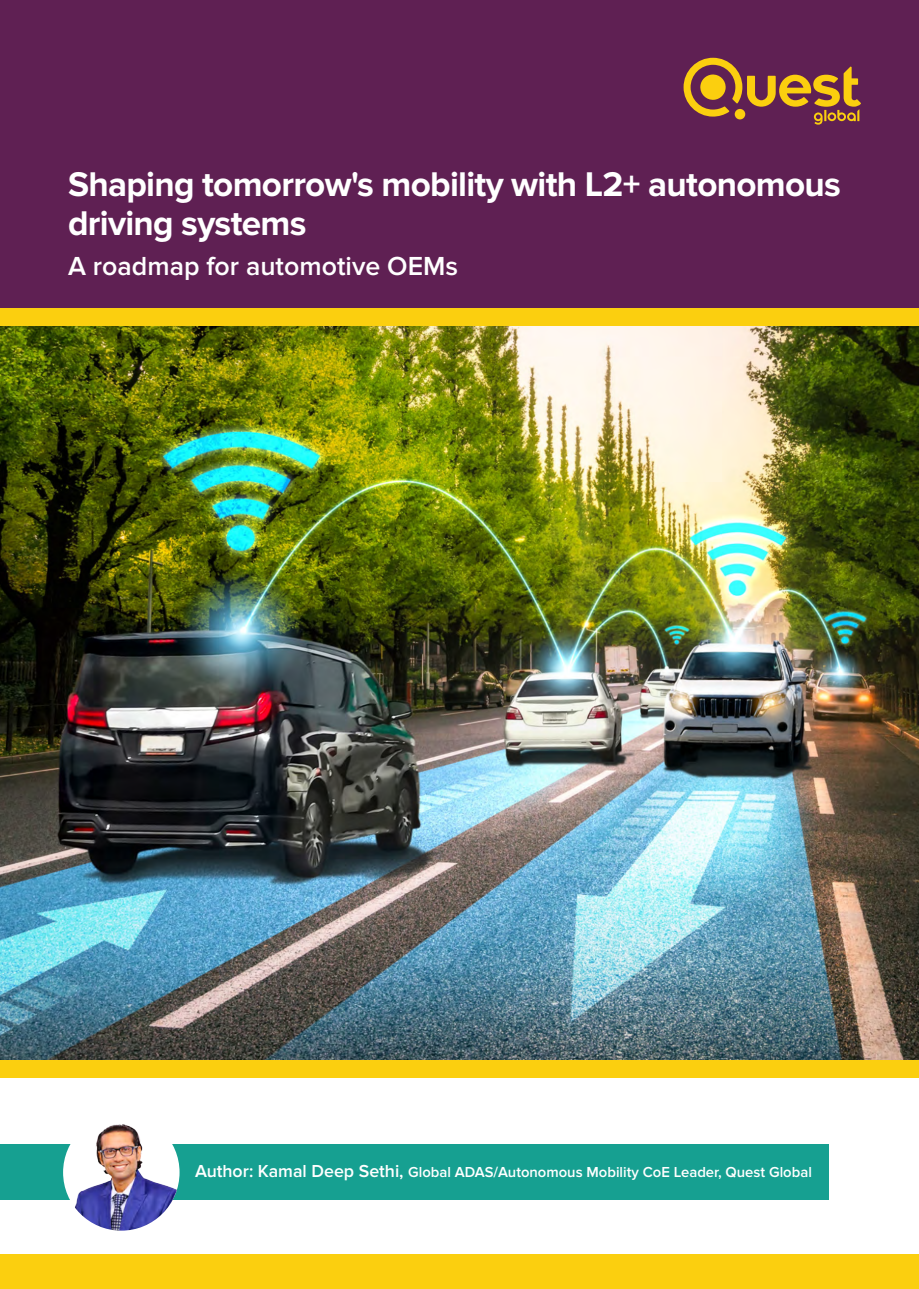
<style>
.page{position:relative;width:919px;height:1289px;background:#fff}
.page>*{position:absolute;margin:0;border:0;box-sizing:border-box;transform-origin:0 0}
.t1{font:700 35.55px/39.6px "Proxima Nova";letter-spacing:-.02em;color:#fff}
.t2{font:600 27px "Proxima Nova";color:#fff}
.t3{font:600 15px "Proxima Nova";color:#fff}
.s1{font-size:18px}
</style>
<div class="page">
<div style="left:0;top:1144px;width:828px;height:56px;background:#16a091"></div>
<img style="left:63px;top:1124px;width:116px;height:106px">
<div style="left:0;top:0;width:918px;height:308px;background:#5f2053"></div>
<svg style="left:683px;top:58px;width:177px;height:67px;background:#92593c"></svg>
<img style="left:0;top:326px;width:918px;height:734px">
<div style="left:0;top:1254px;width:918px;height:34px;background:#fbcf0f"></div>
<div style="left:0;top:1060px;width:918px;height:17px;background:#fbcf0f"></div>
<div style="left:0;top:308px;width:918px;height:18px;background:#fbcf0f"></div>
<h1 class="t1" style="left:68px;top:165px;width:774px">Shaping tomorrow's mobility with L2+ autonomous driving systems</h1>
<h2 class="t2" style="left:68px;top:250px;width:391px">A roadmap for automotive OEMs</h2>
<p class="t3" style="left:195px;top:1163px;width:618px"><span class="s1">Author: Kamal Deep Sethi,</span> Global ADAS/Autonomous Mobility CoE Leader, Quest Global</p>
</div>
